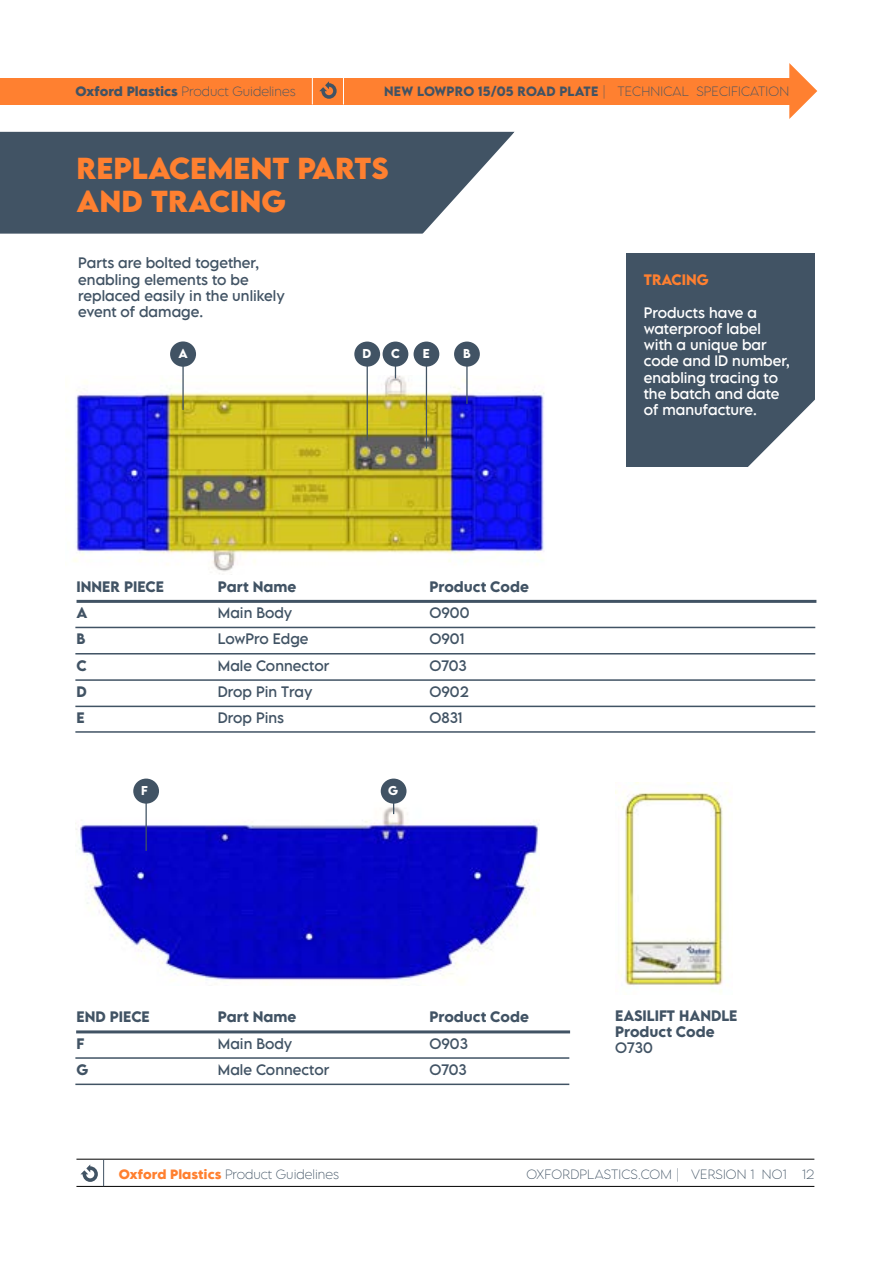
<style>
.page{position:relative;width:893px;height:1263px;background:#fff}
.page>*{position:absolute;margin:0;border:0;box-sizing:border-box;transform-origin:0 0}
.t1{font:700 27px/32.5px "LEMONMILK Pro";color:#ff8030}
.t2{font:13.5px/26.2px "LEMONMILK Pro";color:#415364}
.t3{font:13.5px/16.2px "LEMONMILK Pro";color:#fff}
.t4{font:600 13.5px/26.2px "LEMONMILK Pro";color:#415364}
.t5{font:600 13.5px "LEMONMILK Pro";color:#ff8030}
.t6{font:200 12px "LEMONMILK Pro";color:#415364}
.t7{font:600 12px "LEMONMILK Pro";letter-spacing:.015em;color:#415364}
.t8{font:600 11.55px "LEMONMILK Pro";color:#fff}
.t9{font:600 11.4px "LEMONMILK Pro";color:#fff}
.s1{font-weight:700}
.s2{font-weight:200}
.s3{font-weight:700;color:#ff8030}
</style>
<div class="page">
<div style="left:0;top:132px;width:413px;height:102px;background:#415364"></div>
<svg style="left:413px;top:132px;width:101px;height:102px"></svg>
<div style="left:0;top:78px;width:789px;height:27px;background:#ff8030"></div>
<svg style="left:789px;top:63px;width:28px;height:56px"></svg>
<svg style="left:312px;top:78px;width:1px;height:27px"></svg>
<svg style="left:343px;top:78px;width:1px;height:27px"></svg>
<svg style="left:319px;top:81px;width:18px;height:18px"></svg>
<hr style="left:76px;top:1159px;width:738px;height:1px;background:#000">
<hr style="left:76px;top:1186px;width:738px;height:1px;background:#000">
<svg style="left:80px;top:1159px;width:24px;height:27px"></svg>
<img style="left:75px;top:802px;width:465px;height:180px">
<img style="left:73px;top:375px;width:471px;height:199px">
<div style="left:626px;top:254px;width:189px;height:213px;background:#415364"></div>
<svg style="left:748px;top:399px;width:67px;height:68px"></svg>
<hr style="left:77px;top:600px;width:739px;height:3px;background:#415364">
<hr style="left:76px;top:1030px;width:494px;height:3px;background:#415364">
<hr style="left:75px;top:627px;width:740px;height:1px;background:#415364">
<hr style="left:75px;top:1057px;width:494px;height:2px;background:#415364">
<hr style="left:75px;top:653px;width:740px;height:1px;background:#415364">
<hr style="left:75px;top:1083px;width:494px;height:2px;background:#415364">
<hr style="left:75px;top:679px;width:740px;height:2px;background:#415364">
<hr style="left:75px;top:706px;width:740px;height:1px;background:#415364">
<hr style="left:75px;top:731px;width:740px;height:2px;background:#415364">
<div style="left:381px;top:778px;width:25px;height:26px;background:#415364;border-radius:50%"></div>
<div style="left:133px;top:778px;width:26px;height:26px;background:#415364;border-radius:50%"></div>
<hr style="left:146px;top:802px;width:1px;height:49px;background:#415364">
<div style="left:170px;top:341px;width:26px;height:26px;background:#415364;border-radius:50%"></div>
<div style="left:383px;top:342px;width:25px;height:25px;background:#415364;border-radius:50%"></div>
<div style="left:454px;top:342px;width:26px;height:25px;background:#415364;border-radius:50%"></div>
<div style="left:414px;top:342px;width:25px;height:25px;background:#415364;border-radius:50%"></div>
<div style="left:354px;top:342px;width:26px;height:25px;background:#415364;border-radius:50%"></div>
<hr style="left:182px;top:363px;width:2px;height:47px;background:#415364">
<hr style="left:466px;top:364px;width:2px;height:40px;background:#415364">
<hr style="left:367px;top:363px;width:1px;height:78px;background:#415364">
<hr style="left:426px;top:363px;width:1px;height:86px;background:#415364">
<img style="left:615px;top:783px;width:116px;height:209px">
<p class="t6" style="left:75px;top:84px;width:222px"><span class="s1">Oxford Plastics</span> Product Guidelines</p>
<p class="t7" style="left:384px;top:84px;width:406px">NEW LOWPRO 15/05 ROAD PLATE <span class="s2">| TECHNICAL SPECIFICATION</span></p>
<h1 class="t1" style="left:77px;top:153px;width:314px">REPLACEMENT PARTS<br>AND TRACING</h1>
<p class="t2" style="left:78px;top:255px;width:208px;line-height:16.2px">Parts are bolted together, enabling elements to be replaced easily in the unlikely event of damage.</p>
<p class="t8" style="left:178px;top:346px;width:11px">A</p>
<p class="t8" style="left:363px;top:346px;width:10px">D</p>
<p class="t8" style="left:391px;top:346px;width:10px">C</p>
<p class="t8" style="left:423px;top:346px;width:8px">E</p>
<p class="t8" style="left:463px;top:346px;width:9px">B</p>
<p class="t4" style="left:77px;top:573px;width:89px">INNER PIECE<br>A<br>B<br>C<br>D<br>E</p>
<p class="t4" style="left:218px;top:573px;width:80px">Part Name</p>
<p class="t2" style="left:218px;top:600px;width:113px">Main Body<br>LowPro Edge<br>Male Connector<br>Drop Pin Tray<br>Drop Pins</p>
<p class="t4" style="left:429px;top:573px;width:101px">Product Code</p>
<p class="t2" style="left:429px;top:600px;width:41px">O900<br>O901<br>O703<br>O902<br>O831</p>
<p class="t9" style="left:141px;top:783px;width:8px">F</p>
<p class="t9" style="left:388px;top:783px;width:12px">G</p>
<p class="t4" style="left:77px;top:1004px;width:75px">END PIECE<br>F<br>G</p>
<p class="t4" style="left:218px;top:1004px;width:80px">Part Name</p>
<p class="t2" style="left:218px;top:1030px;width:113px">Main Body<br>Male Connector</p>
<p class="t4" style="left:429px;top:1004px;width:101px">Product Code</p>
<p class="t2" style="left:429px;top:1030px;width:40px">O903<br>O703</p>
<p class="t5" style="left:644px;top:271px;width:66px">TRACING</p>
<p class="t3" style="left:644px;top:304px;width:148px">Products have a waterproof label with a unique bar code and ID number, enabling tracing to the batch and date of manufacture.</p>
<p class="t4" style="left:615px;top:1007px;width:124px;line-height:16.2px">EASILIFT HANDLE<br>Product Code</p>
<p class="t2" style="left:615px;top:1034px;width:39px">O730</p>
<p class="t6" style="left:119px;top:1166px;width:222px"><span class="s3">Oxford Plastics</span> Product Guidelines</p>
<p class="t6" style="left:527px;top:1166px;width:262px">OXFORDPLASTICS.COM | VERSION 1 NO1</p>
<p class="t6" style="left:802px;top:1166px;width:14px">12</p>
</div>
